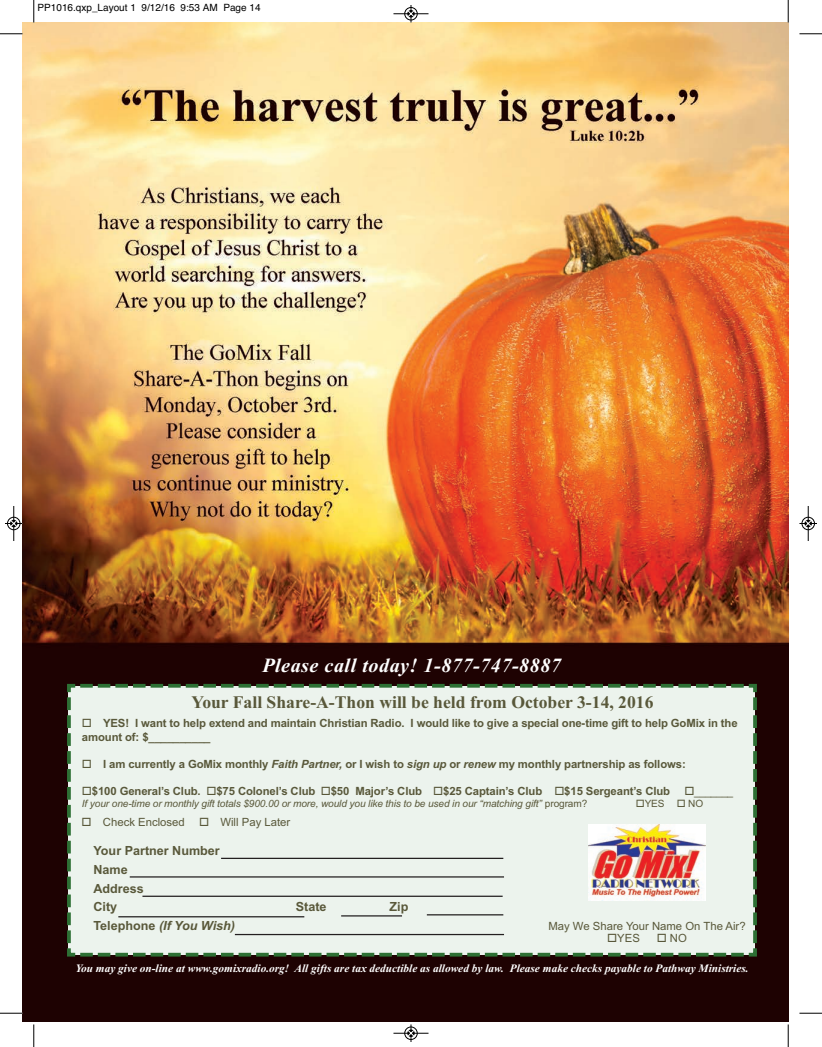
<style>
.page{position:relative;width:822px;height:1047px;background:#fff}
.page>*{position:absolute;margin:0;border:0;box-sizing:border-box;transform-origin:0 0}
.t1{font:italic 700 20.12px "Times New Roman";letter-spacing:.025em;color:#fff}
.t2{font:700 17.62px "Times New Roman";color:#59583a}
.t3{font:700 12.62px/18.9px "Arial";color:#59583a}
.t4{font:italic 700 12.62px "Arial";color:#59583a}
.t5{font:700 11.38px/13.6px "Arial";letter-spacing:-.01em;color:#59583a}
.t6{font:italic 700 11.38px "Times New Roman";color:#fff}
.t7{font:11.38px "Arial";color:#59583a}
.t8{font:italic 10.12px "Arial";letter-spacing:-.01em;color:#59583a}
.t9{font:10.12px "Arial";color:#59583a}
.t10{font:10px "Helvetica";color:#000}
.s1{font-style:italic}
.s2{font-family:"Times New Roman"}
.s3{font-style:normal}
</style>
<div class="page">
<img style="left:22px;top:22px;width:766px;height:998px">
<div style="left:65px;top:682px;width:693px;height:276px;background:#ecf3ed"></div>
<hr style="left:221px;top:857px;width:282px;height:1px;background:#231f20">
<hr style="left:130px;top:876px;width:374px;height:1px;background:#231f20">
<hr style="left:142px;top:895px;width:360px;height:1px;background:#231f20">
<hr style="left:118px;top:916px;width:186px;height:1px;background:#231f20">
<hr style="left:341px;top:915px;width:61px;height:1px;background:#231f20">
<hr style="left:426px;top:914px;width:77px;height:1px;background:#231f20">
<hr style="left:235px;top:933px;width:269px;height:2px;background:#231f20">
<img style="left:588px;top:824px;width:117px;height:76px">
<svg style="left:33px;top:0;width:2px;height:22px"></svg>
<svg style="left:0;top:33px;width:22px;height:2px"></svg>
<svg style="left:787px;top:0;width:1px;height:22px"></svg>
<svg style="left:799px;top:33px;width:22px;height:2px"></svg>
<svg style="left:33px;top:1024px;width:2px;height:22px"></svg>
<svg style="left:0;top:1012px;width:22px;height:1px"></svg>
<svg style="left:787px;top:1024px;width:1px;height:22px"></svg>
<svg style="left:799px;top:1012px;width:22px;height:1px"></svg>
<hr style="left:393px;top:14px;width:35px;height:1px;background:#000">
<div style="left:404px;top:7px;width:13px;height:13px;border:1px solid #000;border-radius:50%"></div>
<svg style="left:407px;top:5px;width:7px;height:17px"></svg>
<hr style="left:393px;top:1032px;width:35px;height:1px;background:#000">
<div style="left:404px;top:1026px;width:13px;height:13px;border:1px solid #000;border-radius:50%"></div>
<svg style="left:407px;top:1024px;width:7px;height:17px"></svg>
<div style="left:7px;top:516px;width:13px;height:14px;border:1px solid #fff;border-radius:50%"></div>
<hr style="left:14px;top:506px;width:1px;height:35px;background:#000">
<div style="left:7px;top:517px;width:13px;height:13px;border:1px solid #000;border-radius:50%"></div>
<svg style="left:5px;top:520px;width:17px;height:6px"></svg>
<div style="left:801px;top:516px;width:13px;height:14px;border:1px solid #fff;border-radius:50%"></div>
<hr style="left:807px;top:506px;width:1px;height:35px;background:#000">
<div style="left:801px;top:517px;width:13px;height:13px;border:1px solid #000;border-radius:50%"></div>
<svg style="left:799px;top:520px;width:17px;height:6px"></svg>
<p class="t10" style="left:38px;top:2px;width:224px">PP1016.qxp_Layout 1 9/12/16 9:53 AM Page 14</p>
<h1 class="t1" style="left:262px;top:653px;width:300px">Please call today! 1-877-747-8887</h1>
<h2 class="t2" style="left:191px;top:691px;width:463px">Your Fall Share-A-Thon will be held from October 3-14, 2016</h2>
<p class="t5" style="left:82px;top:716px;width:657px">□ YES! I want to help extend and maintain Christian Radio. I would like to give a special one-time gift to help GoMix in the amount of: $__________</p>
<p class="t5" style="left:82px;top:757px;width:605px">□ I am currently a GoMix monthly <span class="s1">Faith Partner,</span> or I wish to <span class="s1">sign up</span> or <span class="s1">renew</span> my monthly partnership as follows:</p>
<p class="t5" style="left:82px;top:784px;width:652px">□$100 General’s Club. □$75 Colonel’s Club □$50 Major’s Club □$25 Captain’s Club □$15 Sergeant’s Club □<span class="s2">_______</span></p>
<p class="t8" style="left:82px;top:797px;width:506px">If your one-time or monthly gift totals $900.00 or more, would you like this to be used in our “matching gift” <span class="s3">program?</span></p>
<p class="t9" style="left:635px;top:797px;width:69px">□YES □ NO</p>
<p class="t7" style="left:81px;top:815px;width:105px">□ Check Enclosed</p>
<p class="t7" style="left:199px;top:815px;width:93px">□ Will Pay Later</p>
<p class="t3" style="left:93px;top:840px;width:128px">Your Partner Number<br>Name<br>Address<br>City</p>
<p class="t3" style="left:296px;top:897px;width:32px">State</p>
<p class="t3" style="left:389px;top:897px;width:20px">Zip</p>
<p class="t4" style="left:93px;top:918px;width:143px"><span class="s3">Telephone</span> (If You Wish)</p>
<p class="t7" style="left:548px;top:919px;width:199px">May We Share Your Name On The Air?</p>
<p class="t7" style="left:607px;top:930px;width:34px">□YES</p>
<p class="t7" style="left:656px;top:930px;width:31px">□ NO</p>
<p class="t6" style="left:75px;top:961px;width:674px">You may give on-line at www.gomixradio.org! All gifts are tax deductible as allowed by law. Please make checks payable to Pathway Ministries.</p>
</div>
